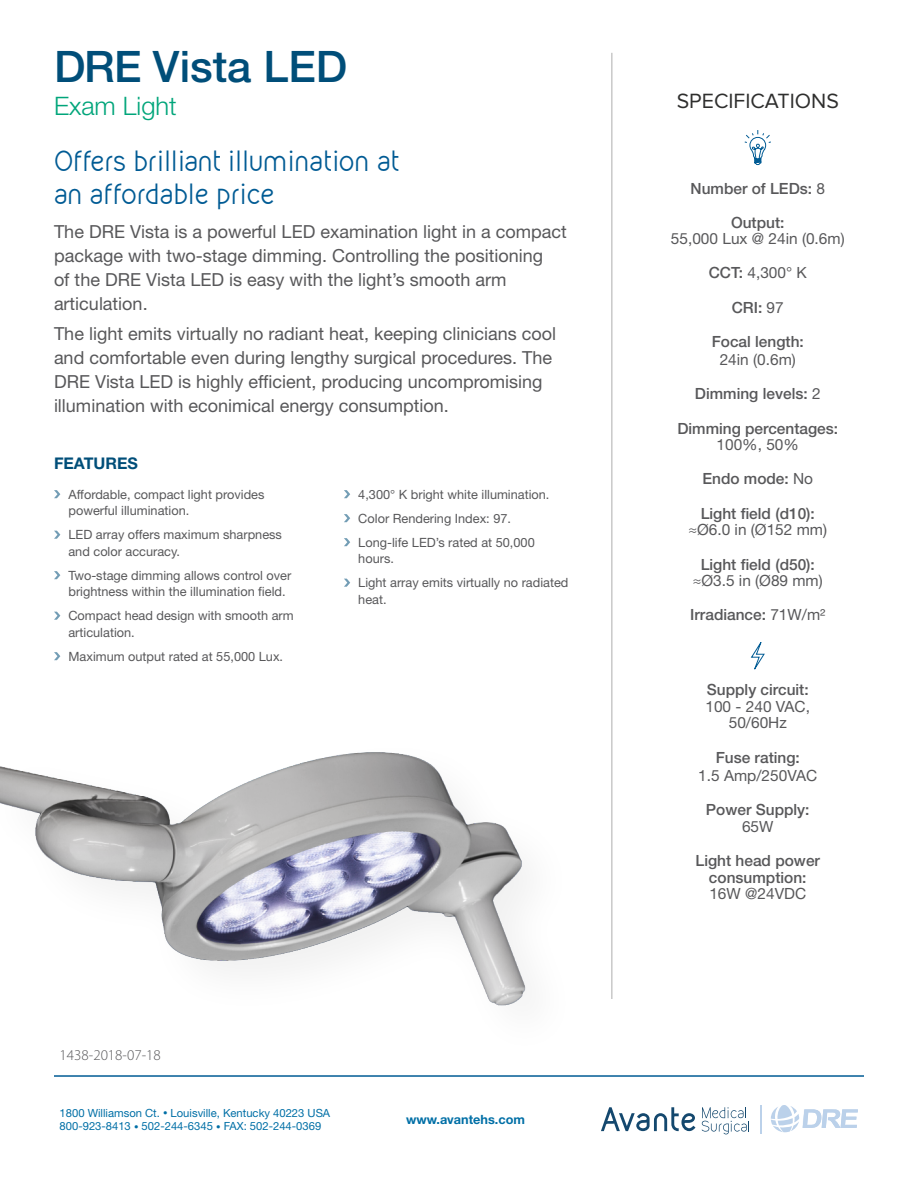
<style>
.page{position:relative;width:918px;height:1188px;background:#fff}
.page>*{position:absolute;margin:0;border:0;box-sizing:border-box;transform-origin:0 0}
.t1{font:500 43.5px "Helvetica Neue LT Std";color:#004e79}
.t2{font:25.5px/32.1px "Kirvy";color:#005b94}
.t3{font:300 25.5px "Helvetica Neue LT Std";color:#00a57a}
.t4{font:21.45px "Proxima Nova";color:#2f2f2e}
.t5{font:18px/24px "Helvetica Neue LT Std";color:#58585a}
.t6{font:700 16.05px "Helvetica Neue LT Std";color:#004e79}
.t7{font:500 15.45px/16.5px "Helvetica Neue LT Std";color:#58585a;text-align:center}
.t8{font:15.45px/16.5px "Helvetica Neue LT Std";color:#58585a;text-align:center}
.t9{font:300 15px "Myriad Pro";color:#58585a}
.t10{font:12.75px/16.5px "Helvetica Neue LT Std";color:#58585a}
.t11{font:700 12.75px "Helvetica Neue LT Std";color:#006fa6}
.t12{font:11.25px/13.5px "Helvetica Neue LT Std";color:#006fa6}
.s1{font-size:9px}
.s2{font-weight:400}
.s3{font-weight:500}
</style>
<div class="page">
<img style="left:0;top:752px;width:526px;height:254px">
<svg style="left:750px;top:642px;width:15px;height:28px"></svg>
<svg style="left:344px;top:490px;width:6px;height:8px"></svg>
<svg style="left:54px;top:490px;width:6px;height:8px"></svg>
<svg style="left:54px;top:531px;width:6px;height:8px"></svg>
<svg style="left:54px;top:571px;width:6px;height:8px"></svg>
<svg style="left:344px;top:579px;width:6px;height:8px"></svg>
<svg style="left:54px;top:612px;width:6px;height:8px"></svg>
<svg style="left:54px;top:652px;width:6px;height:8px"></svg>
<svg style="left:344px;top:514px;width:6px;height:8px"></svg>
<svg style="left:344px;top:538px;width:6px;height:8px"></svg>
<hr style="left:54px;top:1075px;width:810px;height:2px;background:#005b94">
<hr style="left:612px;top:53px;width:1px;height:946px;background:#58585a">
<svg style="left:744px;top:130px;width:27px;height:36px"></svg>
<svg style="left:771px;top:1105px;width:87px;height:27px"></svg>
<hr style="left:760px;top:1105px;width:2px;height:29px;background:#bbd1ea">
<svg style="left:601px;top:1107px;width:94px;height:24px"></svg>
<svg style="left:702px;top:1107px;width:47px;height:27px"></svg>
<h1 class="t1" style="left:54px;top:41px;width:295px">DRE Vista LED</h1>
<h2 class="t3" style="left:54px;top:90px;width:124px">Exam Light</h2>
<h2 class="t2" style="left:54px;top:145px;width:348px">Offers brilliant illumination at an affordable price</h2>
<p class="t5" style="left:54px;top:219px;width:514px">The DRE Vista is a powerful LED examination light in a compact package with two-stage dimming. Controlling the positioning<br>of the DRE Vista LED is easy with the light’s smooth arm articulation.</p>
<p class="t5" style="left:54px;top:321px;width:504px">The light emits virtually no radiant heat, keeping clinicians cool and comfortable even during lengthy surgical procedures. The DRE Vista LED is highly efficient, producing uncompromising illumination with econimical energy consumption.</p>
<p class="t6" style="left:54px;top:453px;width:85px">FEATURES</p>
<p class="t10" style="left:68px;top:486px;width:198px">Affordable, compact light provides powerful illumination.</p>
<p class="t10" style="left:68px;top:526px;width:215px">LED array offers maximum sharpness and color accuracy.</p>
<p class="t10" style="left:68px;top:567px;width:224px">Two-stage dimming allows control over brightness within the illumination field.</p>
<p class="t10" style="left:68px;top:607px;width:227px">Compact head design with smooth arm articulation.</p>
<p class="t10" style="left:68px;top:648px;width:216px">Maximum output rated at 55,000 Lux.</p>
<p class="t10" style="left:358px;top:482px;width:193px;line-height:24px">4,300° K bright white illumination.<br>Color Rendering Index: 97.<br>Long-life LED’s rated at 50,000</p>
<p class="t10" style="left:358px;top:546px;width:212px;line-height:24px">hours.<br>Light array emits virtually no radiated</p>
<p class="t10" style="left:358px;top:591px;width:30px">heat.</p>
<p class="t9" style="left:60px;top:1046px;width:103px">1438-2018-07-18</p>
<p class="t12" style="left:60px;top:1106px;width:272px">1800 Williamson Ct. <span class="s1">•</span> Louisville, Kentucky 40223 USA<br>800-923-8413 <span class="s1">•</span> 502-244-6345 <span class="s1">•</span> FAX: 502-244-0369</p>
<p class="t11" style="left:406px;top:1112px;width:121px">www.avantehs.com</p>
<p class="t4" style="left:677px;top:91px;width:164px">SPECIFICATIONS</p>
<p class="t7" style="left:691px;top:180px;width:136px">Number of LEDs: <span class="s2">8</span></p>
<p class="t7" style="left:731px;top:214px;width:55px">Output:</p>
<p class="t8" style="left:671px;top:230px;width:175px">55,000 Lux @ 24in (0.6m)</p>
<p class="t8" style="left:709px;top:265px;width:100px"><span class="s3">CCT:</span> 4,300° K</p>
<p class="t7" style="left:732px;top:299px;width:54px">CRI: <span class="s2">97</span></p>
<p class="t7" style="left:712px;top:333px;width:94px">Focal length:</p>
<p class="t8" style="left:720px;top:351px;width:78px">24in (0.6m)</p>
<p class="t7" style="left:695px;top:385px;width:127px">Dimming levels: <span class="s2">2</span></p>
<p class="t7" style="left:677px;top:420px;width:162px">Dimming percentages:</p>
<p class="t8" style="left:717px;top:436px;width:84px">100%, 50%</p>
<p class="t7" style="left:702px;top:470px;width:112px">Endo mode: <span class="s2">No</span></p>
<p class="t7" style="left:701px;top:505px;width:116px">Light field (d10):</p>
<p class="t8" style="left:688px;top:521px;width:140px">≈Ø6.0 in (Ø152 mm)</p>
<p class="t7" style="left:701px;top:556px;width:116px">Light field (d50):</p>
<p class="t8" style="left:693px;top:572px;width:132px">≈Ø3.5 in (Ø89 mm)</p>
<p class="t7" style="left:690px;top:606px;width:137px">Irradiance: <span class="s2">71W/m²</span></p>
<p class="t7" style="left:707px;top:682px;width:103px">Supply circuit:</p>
<p class="t8" style="left:705px;top:698px;width:106px">100 - 240 VAC,<br>50/60Hz</p>
<p class="t7" style="left:716px;top:749px;width:86px">Fuse rating:</p>
<p class="t8" style="left:698px;top:767px;width:120px">1.5 Amp/250VAC</p>
<p class="t7" style="left:706px;top:802px;width:105px">Power Supply:</p>
<p class="t8" style="left:742px;top:818px;width:33px">65W</p>
<p class="t7" style="left:696px;top:852px;width:126px">Light head power consumption:</p>
<p class="t8" style="left:709px;top:885px;width:98px">16W @24VDC</p>
</div>
